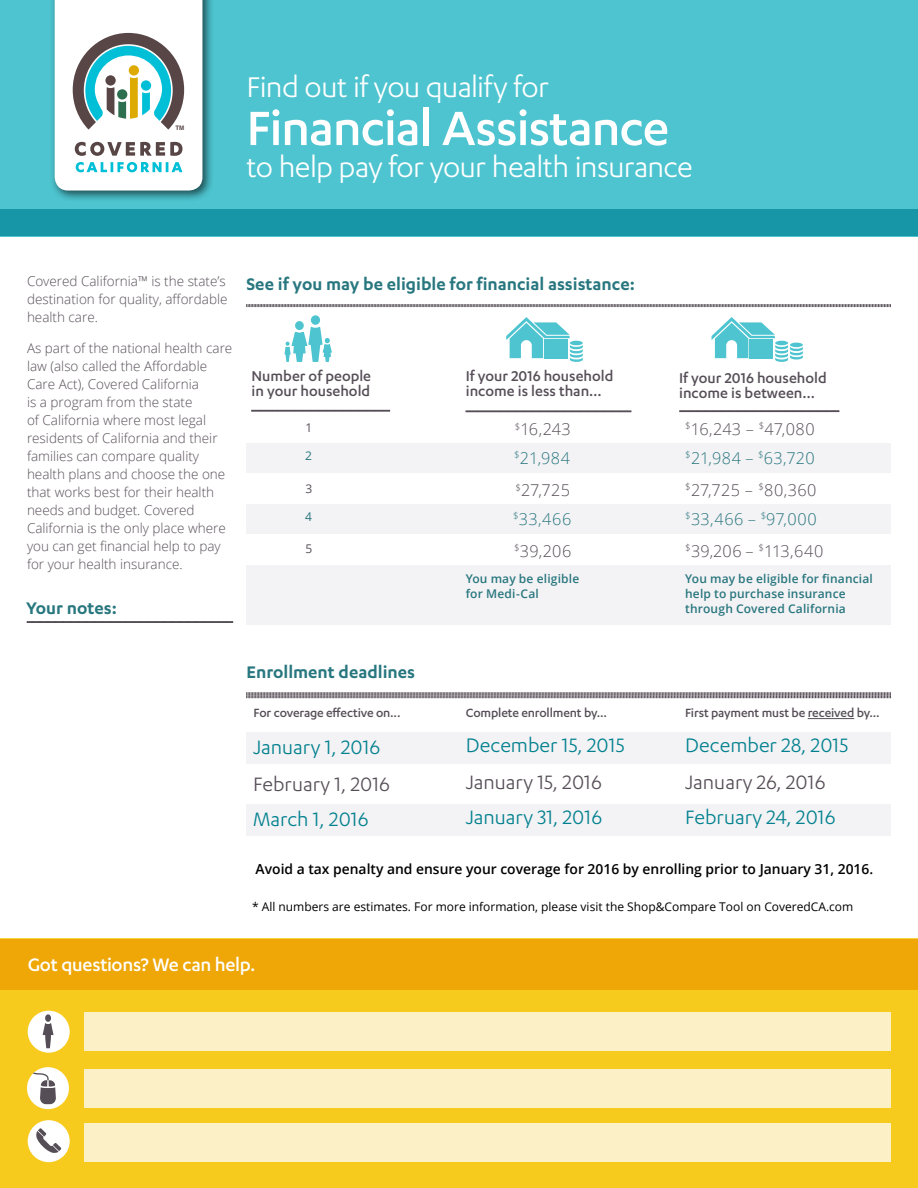
<style>
.page{position:relative;width:918px;height:1188px;background:#fff}
.page>*{position:absolute;margin:0;border:0;box-sizing:border-box;transform-origin:0 0}
.t1{font:500 55.95px "Karbon";letter-spacing:-.02em;color:#fff}
.t2{font:33.15px "Karbon";letter-spacing:-.02em;color:#fff}
.t3{font:22.5px "Karbon";color:#01818f}
.t4{font:22.5px "Karbon";color:#564e57}
.t5{font:500 21px "Karbon";letter-spacing:-.015em;color:#fff}
.t6{font:600 19.5px "Karbon";color:#28777f}
.t7{font:500 16.5px/15px "Karbon";color:#564e57}
.t8{font:300 16.2px "Open Sans";letter-spacing:.015em;color:#564e57}
.t9{font:300 16.2px "Open Sans";letter-spacing:.025em;color:#28777f}
.t10{font:500 13.8px "Karbon";letter-spacing:-.01em;color:#564e57}
.t11{font:600 13.8px "Open Sans";color:#000}
.t12{font:300 13.5px/18px "Open Sans";color:#564e57}
.t13{font:600 12px/15px "Open Sans";letter-spacing:.015em;color:#28777f}
.t14{font:12px "Open Sans";color:#000}
.t15{font:12px "Open Sans";color:#564e57}
.t16{font:12px "Open Sans";color:#28777f}
.t17{font:700 6.15px "Helvetica";color:#584545}
</style>
<div class="page">
<div style="left:0;top:0;width:918px;height:236px;background:#4dc4cf"></div>
<div style="left:50px;top:0;width:164px;height:202px;background:#000;opacity:.6"></div>
<svg style="left:55px;top:0;width:147px;height:191px;background:#cddddc"></svg>
<div style="left:0;top:209px;width:918px;height:27px;background:#1796a8"></div>
<svg style="left:0;top:939px;width:918px;height:249px;background:#f3be17"></svg>
<div style="left:84px;top:1069px;width:807px;height:38px;background:#fcf1c6"></div>
<div style="left:28px;top:1120px;width:42px;height:42px;background:#fff;border-radius:50%"></div>
<svg style="left:36px;top:1128px;width:25px;height:25px"></svg>
<div style="left:84px;top:1123px;width:807px;height:38px;background:#fcf1c6"></div>
<div style="left:28px;top:1011px;width:42px;height:42px;background:#fff;border-radius:50%"></div>
<div style="left:84px;top:1012px;width:807px;height:39px;background:#fcf1c6"></div>
<div style="left:45px;top:1014px;width:6px;height:8px;background:#564e57;border-radius:50%"></div>
<svg style="left:43px;top:1023px;width:10px;height:25px"></svg>
<div style="left:246px;top:732px;width:645px;height:32px;background:#f3f2f4"></div>
<div style="left:246px;top:804px;width:645px;height:32px;background:#f3f2f4"></div>
<hr style="left:808px;top:718px;width:46px;height:1px;background:#564e57">
<svg style="left:246px;top:304px;width:645px;height:4px"></svg>
<svg style="left:246px;top:692px;width:645px;height:7px;background:#9f9ba0"></svg>
<div style="left:246px;top:443px;width:645px;height:31px;background:#f3f2f4"></div>
<div style="left:246px;top:504px;width:645px;height:31px;background:#f3f2f4"></div>
<div style="left:246px;top:565px;width:645px;height:60px;background:#f3f2f4"></div>
<div style="left:246px;top:473px;width:645px;height:31px;background:#fff"></div>
<div style="left:246px;top:534px;width:645px;height:31px;background:#fff"></div>
<svg style="left:251px;top:410px;width:139px;height:2px"></svg>
<svg style="left:466px;top:410px;width:166px;height:2px"></svg>
<svg style="left:679px;top:410px;width:161px;height:2px"></svg>
<div style="left:295px;top:321px;width:9px;height:9px;background:#4dc4cf;border-radius:50%"></div>
<div style="left:311px;top:315px;width:9px;height:10px;background:#4dc4cf;border-radius:50%"></div>
<svg style="left:285px;top:327px;width:47px;height:35px"></svg>
<svg style="left:506px;top:317px;width:77px;height:45px"></svg>
<svg style="left:712px;top:317px;width:91px;height:45px"></svg>
<svg style="left:27px;top:621px;width:206px;height:2px"></svg>
<div style="left:27px;top:1067px;width:42px;height:42px;background:#fff;border-radius:50%"></div>
<svg style="left:33px;top:1073px;width:23px;height:31px"></svg>
<p class="t17" style="left:175px;top:122px;width:10px">TM</p>
<h2 class="t2" style="left:246px;top:68px;width:304px">Find out if you qualify for</h2>
<h1 class="t1" style="left:246px;top:97px;width:424px">Financial Assistance</h1>
<h2 class="t2" style="left:246px;top:149px;width:448px">to help pay for your health insurance</h2>
<p class="t12" style="left:27px;top:272px;width:202px">Covered California™ is the state’s destination for quality, affordable health care.</p>
<p class="t12" style="left:27px;top:339px;width:207px">As part of the national health care law (also called the Affordable<br>Care Act), Covered California<br>is a program from the state<br>of California where most legal residents of California and their families can compare quality health plans and choose the one that works best for their health needs and budget. Covered<br>California is the only place where you can get financial help to pay for your health insurance.</p>
<h3 class="t6" style="left:26px;top:597px;width:92px">Your notes:</h3>
<h3 class="t6" style="left:246px;top:273px;width:390px">See if you may be eligible for financial assistance:</h3>
<p class="t7" style="left:252px;top:368px;width:121px">Number of people in your household</p>
<p class="t15" style="left:305px;top:419px;width:8px">1</p>
<p class="t7" style="left:466px;top:368px;width:149px">If your 2016 household income is less than…</p>
<p class="t7" style="left:679px;top:369px;width:149px">If your 2016 household income is between…</p>
<p class="t8" style="left:515px;top:418px;width:57px"><sup>$</sup>16,243</p>
<p class="t8" style="left:685px;top:418px;width:131px"><sup>$</sup>16,243 – <sup>$</sup>47,080</p>
<p class="t16" style="left:305px;top:448px;width:8px">2</p>
<p class="t9" style="left:514px;top:447px;width:57px"><sup>$</sup>21,984</p>
<p class="t9" style="left:685px;top:447px;width:131px"><sup>$</sup>21,984 – <sup>$</sup>63,720</p>
<p class="t15" style="left:305px;top:480px;width:8px">3</p>
<p class="t8" style="left:515px;top:479px;width:56px"><sup>$</sup>27,725</p>
<p class="t8" style="left:685px;top:479px;width:133px"><sup>$</sup>27,725 – <sup>$</sup>80,360</p>
<p class="t16" style="left:305px;top:509px;width:8px">4</p>
<p class="t9" style="left:513px;top:508px;width:60px"><sup>$</sup>33,466</p>
<p class="t9" style="left:685px;top:508px;width:133px"><sup>$</sup>33,466 – <sup>$</sup>97,000</p>
<p class="t15" style="left:305px;top:541px;width:8px">5</p>
<p class="t8" style="left:514px;top:540px;width:59px"><sup>$</sup>39,206</p>
<p class="t8" style="left:685px;top:540px;width:140px"><sup>$</sup>39,206 – <sup>$</sup>113,640</p>
<p class="t13" style="left:466px;top:571px;width:115px">You may be eligible for Medi-Cal</p>
<p class="t13" style="left:685px;top:571px;width:189px">You may be eligible for financial help to purchase insurance through Covered California</p>
<h3 class="t6" style="left:246px;top:661px;width:170px">Enrollment deadlines</h3>
<p class="t10" style="left:254px;top:705px;width:148px">For coverage effective on...</p>
<p class="t10" style="left:466px;top:705px;width:143px">Complete enrollment by...</p>
<p class="t10" style="left:685px;top:705px;width:196px">First payment must be received by...</p>
<h3 class="t3" style="left:466px;top:733px;width:160px">December 15, 2015</h3>
<h3 class="t3" style="left:685px;top:733px;width:165px">December 28, 2015</h3>
<h3 class="t3" style="left:253px;top:735px;width:129px">January 1, 2016</h3>
<h3 class="t4" style="left:253px;top:772px;width:138px">February 1, 2016</h3>
<h3 class="t3" style="left:253px;top:807px;width:117px">March 1, 2016</h3>
<h3 class="t4" style="left:466px;top:770px;width:138px">January 15, 2016</h3>
<h3 class="t3" style="left:466px;top:805px;width:138px">January 31, 2016</h3>
<h3 class="t4" style="left:685px;top:770px;width:142px">January 26, 2016</h3>
<h3 class="t3" style="left:685px;top:805px;width:152px">February 24, 2016</h3>
<p class="t11" style="left:256px;top:859px;width:619px">Avoid a tax penalty and ensure your coverage for 2016 by enrolling prior to January 31, 2016.</p>
<p class="t14" style="left:252px;top:898px;width:603px">* All numbers are estimates. For more information, please visit the Shop&amp;Compare Tool on CoveredCA.com</p>
<h3 class="t5" style="left:28px;top:953px;width:229px">Got questions? We can help.</h3>
</div>
